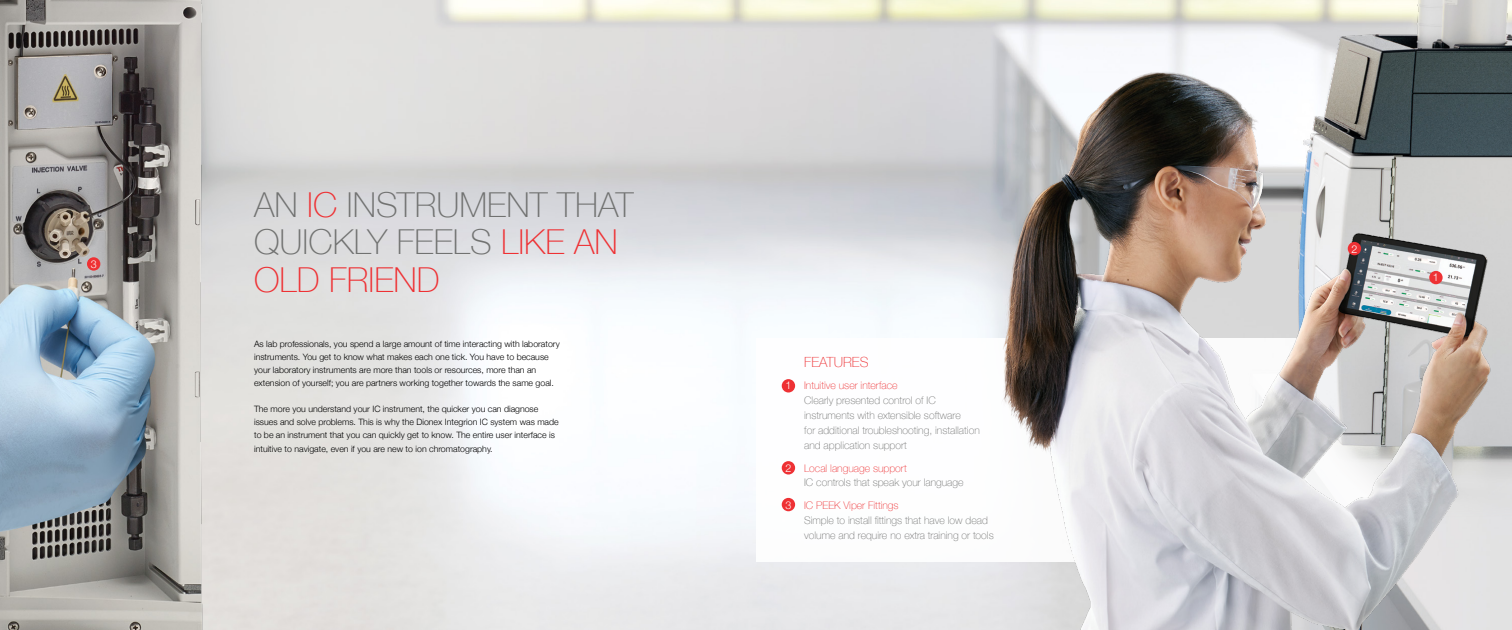
<style>
.page{position:relative;width:1512px;height:630px;background:#fff}
.page>*{position:absolute;margin:0;border:0;box-sizing:border-box;transform-origin:0 0}
.t1{font:100 34.39px/37.4px "Helvetica Neue";color:#717271}
.t2{font:100 14px "Helvetica Neue";color:#ee3134}
.t3{font:300 10.76px "Helvetica Neue";color:#fff}
.t4{font:100 10.5px/14.9px "Helvetica Neue";color:#717271}
.t5{font:100 10.5px "Helvetica Neue";color:#ee3134}
.t6{font:300 8.75px/13.1px "Helvetica Neue";color:#000}
.s1{color:#ee3134}
</style>
<div class="page">
<img style="left:1223px;top:0;width:289px;height:44px">
<img style="left:949px;top:44px;width:563px;height:586px">
<img style="left:0;top:0;width:212px;height:630px">
<div style="left:1429px;top:271px;width:14px;height:13px;background:#ee3134;border-radius:50%"></div>
<div style="left:1348px;top:242px;width:13px;height:13px;background:#ee3134;border-radius:50%"></div>
<div style="left:87px;top:257px;width:13px;height:14px;background:#ee3134;border-radius:50%"></div>
<div style="left:782px;top:379px;width:13px;height:14px;background:#ee3134;border-radius:50%"></div>
<div style="left:782px;top:461px;width:13px;height:14px;background:#ee3134;border-radius:50%"></div>
<div style="left:782px;top:498px;width:13px;height:13px;background:#ee3134;border-radius:50%"></div>
<p class="t3" style="left:91px;top:255px;width:7px">3</p>
<h1 class="t1" style="left:254px;top:184px;width:381px">AN <span class="s1">IC</span> INSTRUMENT THAT<br>QUICKLY FEELS <span class="s1">LIKE AN<br>OLD FRIEND</span></h1>
<p class="t6" style="left:254px;top:336px;width:307px">As lab professionals, you spend a large amount of time interacting with laboratory instruments. You get to know what makes each one tick. You have to because your laboratory instruments are more than tools or resources, more than an extension of yourself; you are partners working together towards the same goal.</p>
<p class="t6" style="left:254px;top:402px;width:306px">The more you understand your IC instrument, the quicker you can diagnose issues and solve problems. This is why the Dionex Integrion IC system was made to be an instrument that you can quickly get to know. The entire user interface is intuitive to navigate, even if you are new to ion chromatography.</p>
<p class="t3" style="left:785px;top:377px;width:7px">1</p>
<p class="t3" style="left:785px;top:459px;width:7px">2</p>
<p class="t3" style="left:785px;top:496px;width:7px">3</p>
<h2 class="t2" style="left:804px;top:351px;width:66px">FEATURES</h2>
<p class="t5" style="left:804px;top:378px;width:95px">Intuitive user interface</p>
<p class="t4" style="left:804px;top:393px;width:177px">Clearly presented control of IC instruments with extensible software<br>for additional troubleshooting, installation and application support</p>
<p class="t5" style="left:804px;top:460px;width:104px">Local language support</p>
<p class="t4" style="left:804px;top:475px;width:161px">IC controls that speak your language</p>
<p class="t5" style="left:804px;top:497px;width:96px">IC PEEK Viper Fittings</p>
<p class="t4" style="left:804px;top:512px;width:191px">Simple to install fittings that have low dead volume and require no extra training or tools</p>
<p class="t3" style="left:1351px;top:240px;width:7px">2</p>
<p class="t3" style="left:1433px;top:269px;width:7px">1</p>
</div>
